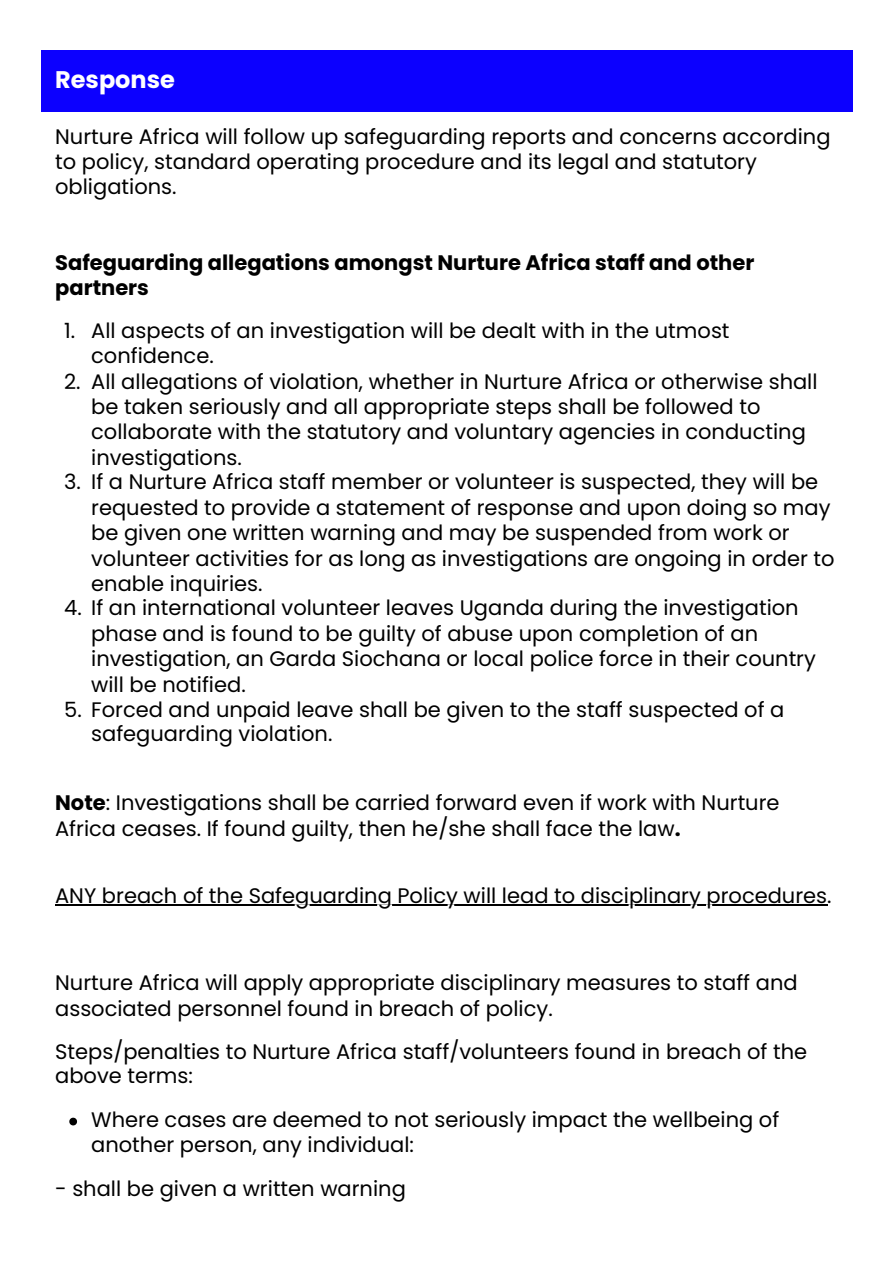
<style>
.page{position:relative;width:894px;height:1263px;background:#fff}
.page>*{position:absolute;margin:0;border:0;box-sizing:border-box;transform-origin:0 0}
.t1{font:700 24px "Poppins";color:#fff}
.t2{font:21px/25.3px "Poppins";color:#000}
.t3{font:700 21px/24.8px "Poppins";color:#000}
.s1{font-weight:700}
</style>
<div class="page">
<div style="left:42px;top:51px;width:810px;height:60px;background:#0c00ff"></div>
<hr style="left:55px;top:904px;width:772px;height:1px;background:#000">
<svg style="left:69px;top:1118px;width:8px;height:7px"></svg>
<p class="t1" style="left:55px;top:63px;width:121px">Response</p>
<p class="t2" style="left:55px;top:124px;width:776px">Nurture Africa will follow up safeguarding reports and concerns according to policy, standard operating procedure and its legal and statutory obligations.</p>
<p class="t3" style="left:55px;top:250px;width:700px">Safeguarding allegations amongst Nurture Africa staff and other partners</p>
<p class="t2" style="left:91px;top:319px;width:639px;line-height:24.8px;text-indent:-27px">1. All aspects of an investigation will be dealt with in the utmost confidence.</p>
<p class="t2" style="left:91px;top:369px;width:727px;text-indent:-27px">2. All allegations of violation, whether in Nurture Africa or otherwise shall be taken seriously and all appropriate steps shall be followed to collaborate with the statutory and voluntary agencies in conducting investigations.</p>
<p class="t2" style="left:91px;top:469px;width:744px;text-indent:-27px">3. If a Nurture Africa staff member or volunteer is suspected, they will be requested to provide a statement of response and upon doing so may be given one written warning and may be suspended from work or volunteer activities for as long as investigations are ongoing in order to enable inquiries.</p>
<p class="t2" style="left:91px;top:595px;width:726px;text-indent:-27px">4. If an international volunteer leaves Uganda during the investigation phase and is found to be guilty of abuse upon completion of an investigation, an Garda Siochana or local police force in their country will be notified.</p>
<p class="t2" style="left:91px;top:697px;width:694px;line-height:24.8px;text-indent:-27px">5. Forced and unpaid leave shall be given to the staff suspected of a safeguarding violation.</p>
<p class="t2" style="left:55px;top:790px;width:725px;line-height:25.8px"><span class="s1">Note</span>: Investigations shall be carried forward even if work with Nurture<br>Africa ceases. If found guilty, then he/she shall face the law<span class="s1">.</span></p>
<p class="t2" style="left:55px;top:883px;width:777px">ANY breach of the Safeguarding Policy will lead to disciplinary procedures.</p>
<p class="t2" style="left:55px;top:970px;width:743px;line-height:25.8px">Nurture Africa will apply appropriate disciplinary measures to staff and associated personnel found in breach of policy.</p>
<p class="t2" style="left:55px;top:1039px;width:753px;line-height:24.8px">Steps/penalties to Nurture Africa staff/volunteers found in breach of the above terms:</p>
<p class="t2" style="left:91px;top:1107px;width:689px;line-height:24.8px">Where cases are deemed to not seriously impact the wellbeing of another person, any individual:</p>
<p class="t2" style="left:55px;top:1176px;width:352px">- shall be given a written warning</p>
</div>
